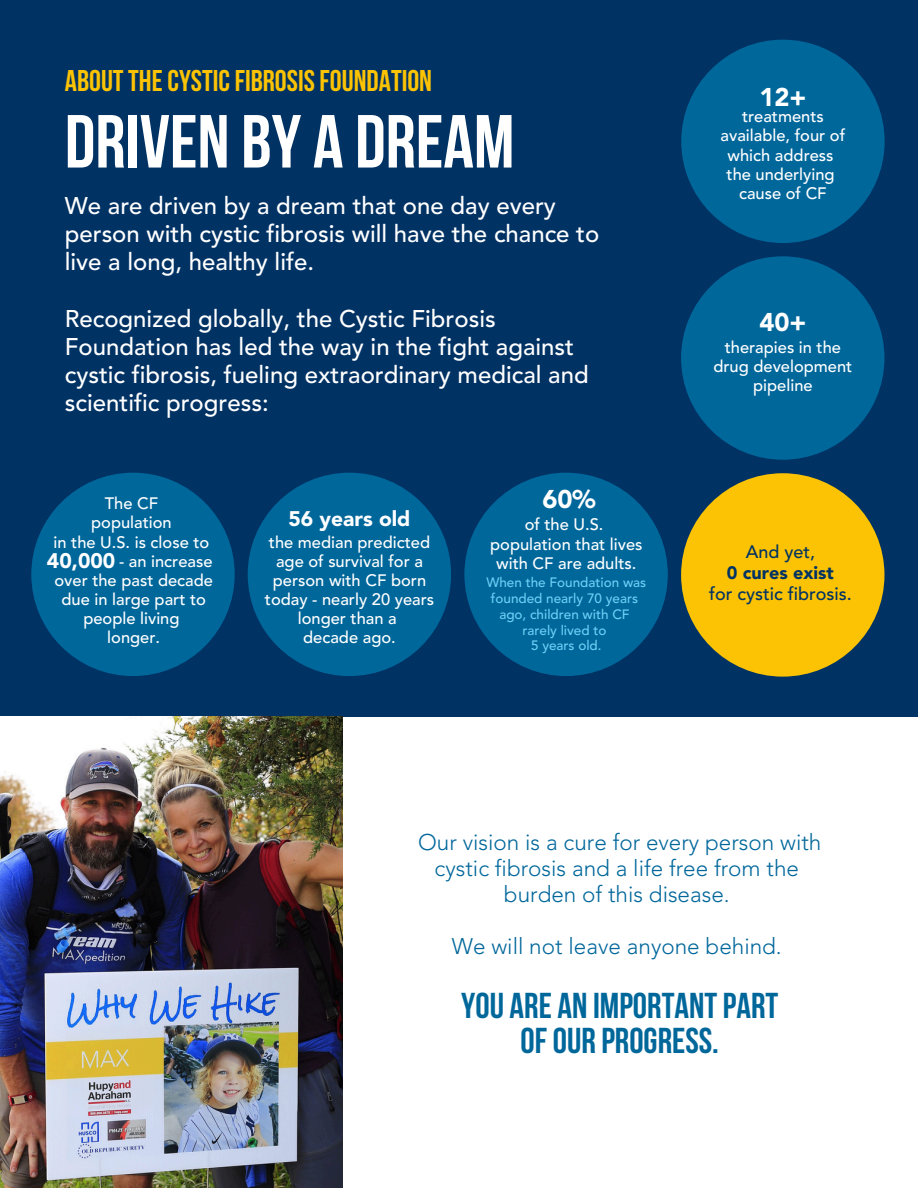
<style>
.page{position:relative;width:918px;height:1188px;background:#fff}
.page>*{position:absolute;margin:0;border:0;box-sizing:border-box;transform-origin:0 0}
.t1{font:700 75px "Bebas Neue";color:#fff}
.t2{font:700 36px/34.8px "Bebas Neue";color:#00679b;text-align:center}
.t3{font:700 30px "Bebas Neue";color:#fbc303}
.t4{font:900 25.5px "Avenir LT Std";color:#fff}
.t5{font:500 24px/28.2px "Avenir LT Std";color:#fff}
.t6{font:300 22.5px/25.8px "Avenir LT Std";color:#00679b;text-align:center}
.t7{font:900 21px "Avenir LT Std";color:#fff}
.t8{font:500 18px "Avenir LT Std";color:#003264}
.t9{font:900 18px "Avenir LT Std";color:#003264}
.t10{font:500 16.5px/19.2px "Avenir LT Std";color:#fff;text-align:center}
.t11{font:500 13.5px/15.8px "Avenir LT Std";color:#6dcff6;text-align:center}
.s1{color:#00679b}
</style>
<div class="page">
<div style="left:0;top:0;width:918px;height:716px;background:#003264"></div>
<div style="left:248px;top:473px;width:203px;height:203px;background:#00679b;border-radius:50%"></div>
<div style="left:681px;top:256px;width:203px;height:204px;background:#00679b;border-radius:50%"></div>
<div style="left:681px;top:473px;width:203px;height:204px;background:#fbc303;border-radius:50%"></div>
<div style="left:464px;top:473px;width:204px;height:203px;background:#00679b;border-radius:50%"></div>
<div style="left:681px;top:40px;width:204px;height:203px;background:#00679b;border-radius:50%"></div>
<div style="left:31px;top:473px;width:204px;height:203px;background:#00679b;border-radius:50%"></div>
<img style="left:0;top:716px;width:343px;height:472px">
<p class="t3" style="left:65px;top:69px;width:369px">ABOUTTHECYSTICFIBROSISFOUNDATION</p>
<h1 class="t1" style="left:65px;top:111px;width:451px">DRIVEN BY A DREAM</h1>
<h4 class="t5" style="left:65px;top:194px;width:536px">We are driven by a dream that one day every person with cystic fibrosis will have the chance to live a long, healthy life.</h4>
<h4 class="t5" style="left:65px;top:306px;width:525px">Recognized globally, the Cystic Fibrosis Foundation has led the way in the fight against cystic fibrosis, fueling extraordinary medical and scientific progress:</h4>
<p class="t10" style="left:105px;top:496px;width:55px">The CF</p>
<p class="t10" style="left:91px;top:515px;width:82px">population</p>
<p class="t10" style="left:54px;top:534px;width:157px">in the U.S. is close to</p>
<p class="t10" style="left:54px;top:553px;width:160px"><span class="s1">40,000</span> - an increase over the past decade due in large part to people living</p>
<p class="t10" style="left:107px;top:629px;width:54px">longer.</p>
<p class="t7" style="left:47px;top:552px;width:70px">40,000</p>
<p class="t7" style="left:289px;top:510px;width:124px">56 years old</p>
<h5 class="t10" style="left:265px;top:534px;width:171px">the median predicted age of survival for a person with CF born today - nearly 20 years longer than a</h5>
<h5 class="t10" style="left:303px;top:629px;width:94px">decade ago.</h5>
<p class="t4" style="left:542px;top:489px;width:55px">60%</p>
<p class="t10" style="left:525px;top:517px;width:80px">of the U.S.</p>
<p class="t10" style="left:490px;top:536px;width:154px">population that lives with CF are adults.</p>
<p class="t11" style="left:486px;top:576px;width:161px">When the Foundation was founded nearly 70 years</p>
<h6 class="t11" style="left:499px;top:607px;width:132px">ago, children with CF</h6>
<h6 class="t11" style="left:523px;top:623px;width:85px">rarely lived to</h6>
<h2 class="t11" style="left:531px;top:639px;width:72px">5 years old.</h2>
<h4 class="t4" style="left:759px;top:87px;width:49px">12+</h4>
<p class="t10" style="left:721px;top:109px;width:126px">treatments available, four of which address</p>
<p class="t10" style="left:727px;top:166px;width:110px">the underlying</p>
<p class="t10" style="left:739px;top:185px;width:89px">cause of CF</p>
<h4 class="t4" style="left:759px;top:311px;width:49px">40+</h4>
<p class="t10" style="left:713px;top:339px;width:140px">therapies in the drug development pipeline</p>
<p class="t8" style="left:746px;top:544px;width:71px">And yet,</p>
<p class="t9" style="left:727px;top:565px;width:108px">0 cures exist</p>
<h4 class="t8" style="left:709px;top:587px;width:144px">for cystic fibrosis.</h4>
<p class="t6" style="left:418px;top:832px;width:405px">Our vision is a cure for every person with cystic fibrosis and a life free from the burden of this disease.</p>
<p class="t6" style="left:452px;top:935px;width:331px">We will not leave anyone behind.</p>
<p class="t2" style="left:461px;top:992px;width:319px">YOU ARE AN IMPORTANTPART<br>OFOUR PROGRESS.</p>
</div>
